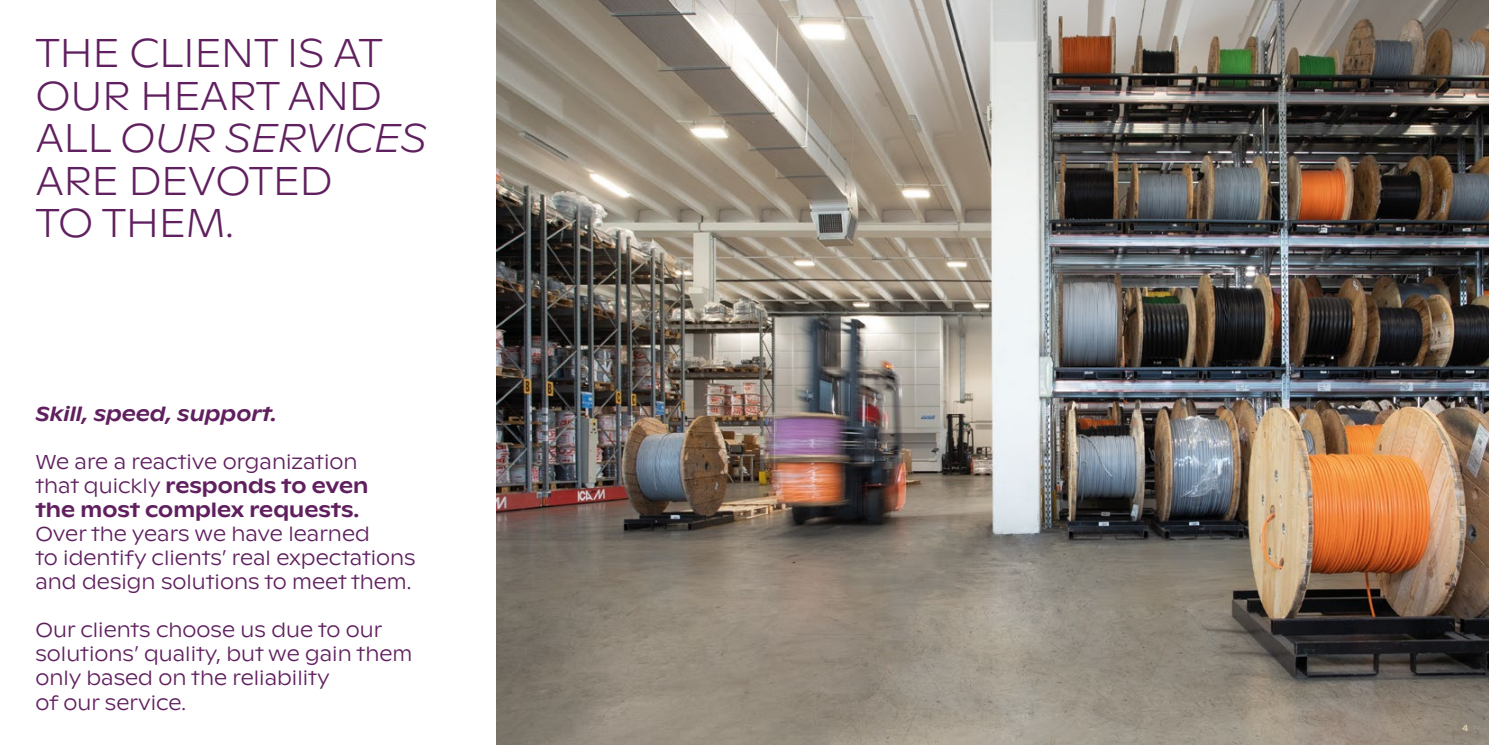
<style>
.page{position:relative;width:1489px;height:745px;background:#fff}
.page>*{position:absolute;margin:0;border:0;box-sizing:border-box;transform-origin:0 0}
.t1{font:100 40px/42.5px "ABC Ginto Nord";letter-spacing:-.01em;color:#60205f}
.t2{font:300 20px/24px "ABC Ginto Nord";color:#60205f}
.t3{font:italic 500 20px "ABC Ginto Nord";color:#60205f}
.t4{font:500 8.75px "ABC Ginto Nord";color:#e1d4b1}
.s1{font-style:italic}
.s2{font-weight:500}
</style>
<div class="page">
<img style="left:496px;top:0;width:992px;height:744px">
<h1 class="t1" style="left:35px;top:31px;width:393px">THE CLIENT IS AT<br>OUR HEART AND<br>ALL <span class="s1">OUR SERVICES<br></span>ARE DEVOTED<br>TO THEM.</h1>
<p class="t3" style="left:35px;top:401px;width:243px">Skill, speed, support.</p>
<p class="t2" style="left:35px;top:450px;width:334px">We are a reactive organization that quickly <span class="s2">responds to even the most complex requests.</span></p>
<p class="t2" style="left:35px;top:522px;width:382px">Over the years we have learned<br>to identify clients’ real expectations and design solutions to meet them.</p>
<p class="t2" style="left:35px;top:618px;width:378px">Our clients choose us due to our solutions’ quality, but we gain them only based on the reliability<br>of our service.</p>
<p class="t4" style="left:1462px;top:721px;width:7px">4</p>
</div>
